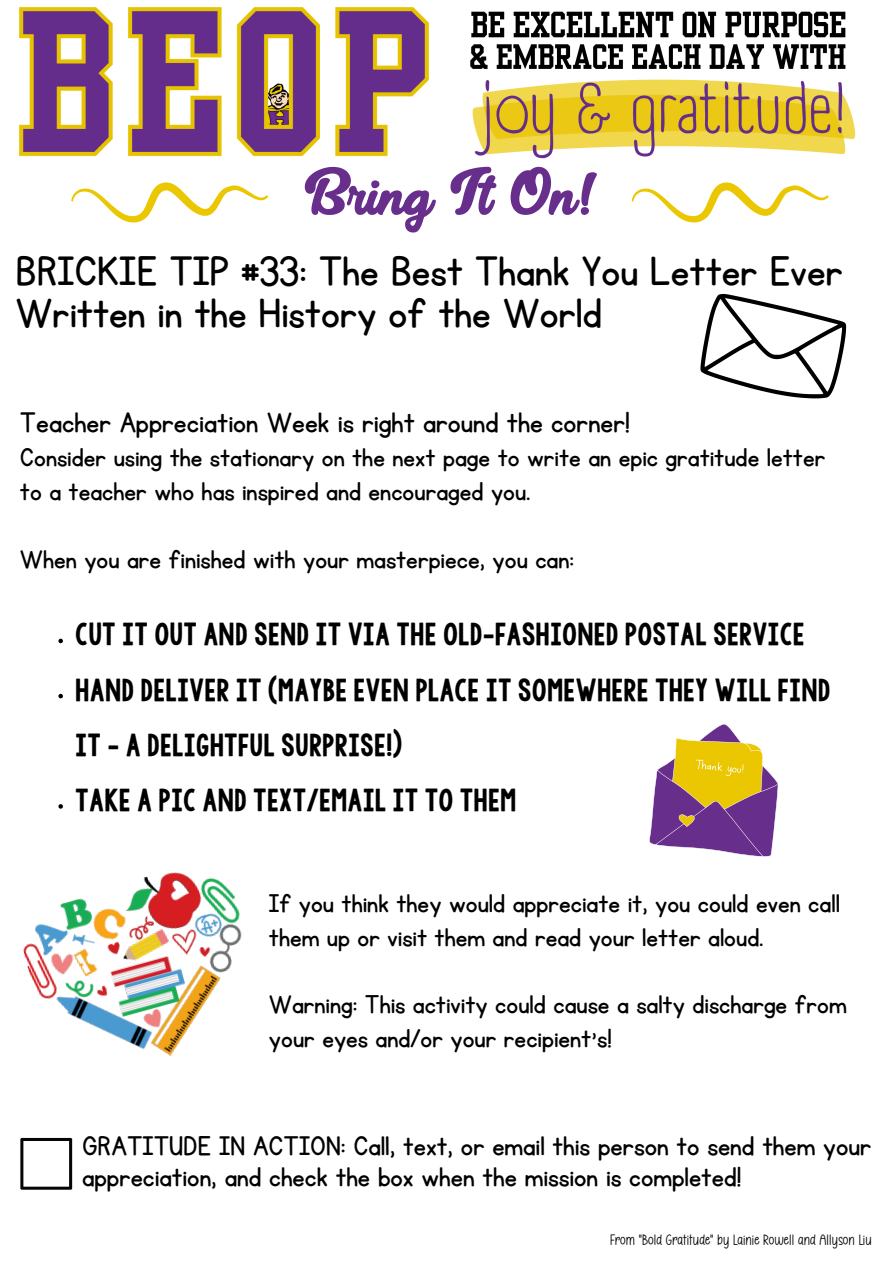
<style>
.page{position:relative;width:894px;height:1264px;background:#fff}
.page>*{position:absolute;margin:0;border:0;box-sizing:border-box;transform-origin:0 0}
.t1{font:53.85px "Lucythe Cat";color:#682e8c}
.t2{font:48px/41.7px "KG Primary Penmanship";color:#000}
.t3{font:34.65px/55.2px "KG Tangled Up In You 2";letter-spacing:.02em;color:#000}
.t4{font:33px "KG Primary Penmanship";color:#000}
.t5{font:31.5px/31.5px "KG Primary Penmanship";color:#000}
.t6{font:30px/33.8px "KG Primary Penmanship";color:#000}
.t7{font:15px "Monday Rainbow";color:#000}
</style>
<div class="page">
<svg style="left:71px;top:182px;width:198px;height:41px"></svg>
<img style="left:19px;top:7px;width:837px;height:152px">
<svg style="left:628px;top:97px;width:217px;height:301px"></svg>
<svg style="left:649px;top:724px;width:129px;height:133px"></svg>
<svg style="left:20px;top:1137px;width:52px;height:52px"></svg>
<img style="left:23px;top:872px;width:219px;height:184px">
<svg style="left:58px;top:638px;width:5px;height:5px"></svg>
<svg style="left:58px;top:694px;width:5px;height:4px"></svg>
<svg style="left:58px;top:804px;width:5px;height:4px"></svg>
<p class="t1" style="left:303px;top:175px;width:292px">Bring It On!</p>
<h1 class="t2" style="left:16px;top:252px;width:828px">BRICKIE TIP #33: The Best Thank You Letter Ever<br>Written in the History of the World</h1>
<h2 class="t4" style="left:20px;top:406px;width:611px">Teacher Appreciation Week is right around the corner!</h2>
<h2 class="t6" style="left:20px;top:442px;width:806px">Consider using the stationary on the next page to write an epic gratitude letter to a teacher who has inspired and encouraged you.</h2>
<p class="t6" style="left:20px;top:543px;width:555px">When you are finished with your masterpiece, you can:</p>
<h4 class="t3" style="left:76px;top:606px;width:730px">CUT IT OUT AND SEND IT VIA THE OLD-FASHIONED POSTAL SERVICE</h4>
<p class="t3" style="left:76px;top:661px;width:755px">HAND DELIVER IT (MAYBE EVEN PLACE IT SOMEWHERE THEY WILL FIND<br>IT - A DELIGHTFUL SURPRISE!)</p>
<p class="t3" style="left:76px;top:771px;width:442px">TAKE A PIC AND TEXT/EMAIL IT TO THEM</p>
<p class="t6" style="left:269px;top:887px;width:572px">If you think they would appreciate it, you could even call them up or visit them and read your letter aloud.</p>
<p class="t6" style="left:269px;top:988px;width:579px">Warning: This activity could cause a salty discharge from your eyes and/or your recipient’s!</p>
<p class="t5" style="left:82px;top:1130px;width:790px">GRATITUDE IN ACTION: Call, text, or email this person to send them your appreciation, and check the box when the mission is completed!</p>
<h4 class="t7" style="left:610px;top:1231px;width:263px">From "Bold Gratitude" by Lainie Rowell and Allyson Liu</h4>
</div>
